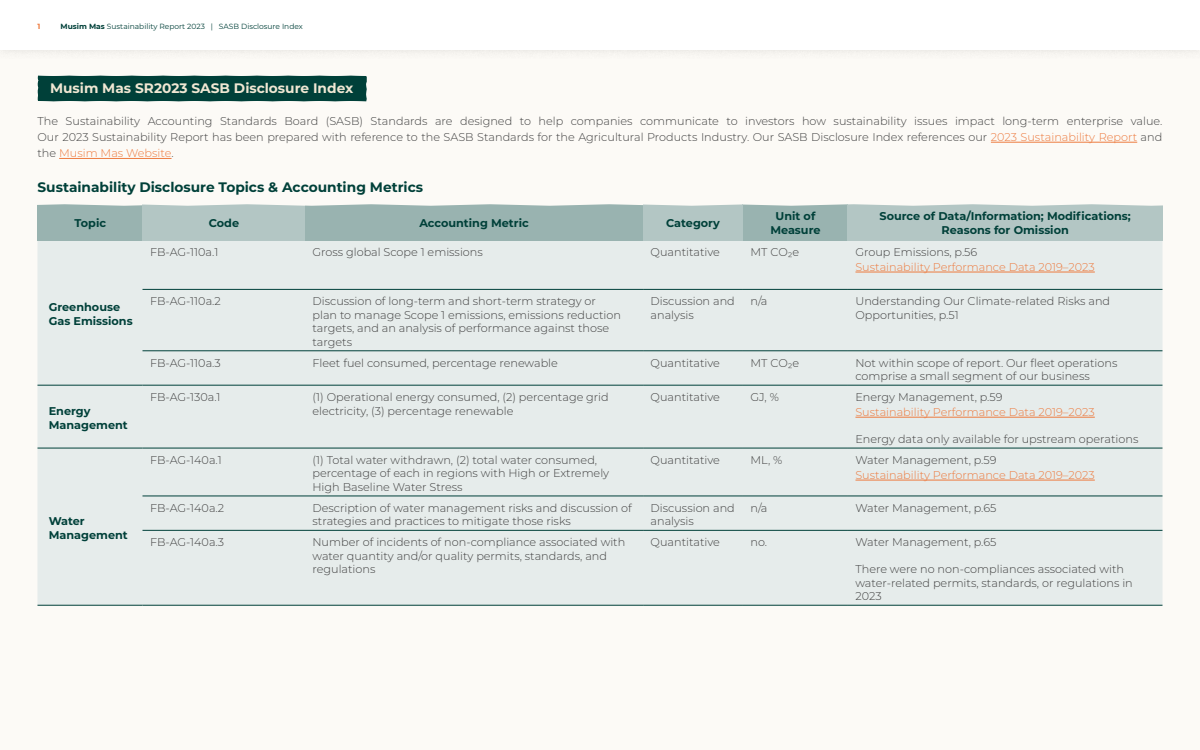
<style>
.page{position:relative;width:1200px;height:750px;background:#fff}
.page>*{position:absolute;margin:0;border:0;box-sizing:border-box;transform-origin:0 0}
.t1{font:700 13.75px "Montserrat";color:#004039}
.t2{font:700 13.75px "Montserrat";color:#f0e7d3}
.t3{font:300 11.25px/13.5px "Montserrat";color:#404040}
.t4{font:700 11.25px/13.5px "Montserrat";color:#004039}
.t5{font:300 11.25px "Montserrat";color:#ed7a3e}
.t6{font:7.5px "Montserrat";color:#004039}
.t7{font:700 7.5px "Montserrat";color:#ed7a3e}
.s1{font-weight:700}
.s2{color:#ed7a3e}
</style>
<div class="page">
<div style="left:0;top:10px;width:1200px;height:740px;background:#fcfaf6"></div>
<div style="left:0;top:0;width:1200px;height:59px;background:#f6f4f0"></div>
<div style="left:0;top:0;width:1200px;height:50px;background:#fff"></div>
<svg style="left:38px;top:75px;width:329px;height:27px;background:#104c45"></svg>
<hr style="left:991px;top:142px;width:146px;height:1px;background:#ed7a3e">
<hr style="left:59px;top:158px;width:113px;height:1px;background:#ed7a3e">
<div style="left:38px;top:240px;width:1124px;height:365px;background:#e6eceb"></div>
<hr style="left:142px;top:289px;width:163px;height:1px;background:#004039">
<hr style="left:305px;top:289px;width:338px;height:1px;background:#004039">
<hr style="left:643px;top:289px;width:100px;height:1px;background:#004039">
<hr style="left:743px;top:289px;width:105px;height:1px;background:#004039">
<hr style="left:848px;top:289px;width:314px;height:1px;background:#004039">
<hr style="left:142px;top:351px;width:163px;height:1px;background:#004039">
<hr style="left:305px;top:351px;width:338px;height:1px;background:#004039">
<hr style="left:643px;top:351px;width:100px;height:1px;background:#004039">
<hr style="left:743px;top:351px;width:105px;height:1px;background:#004039">
<hr style="left:848px;top:351px;width:314px;height:1px;background:#004039">
<hr style="left:38px;top:385px;width:104px;height:1px;background:#004039">
<hr style="left:142px;top:385px;width:163px;height:1px;background:#004039">
<hr style="left:305px;top:385px;width:338px;height:1px;background:#004039">
<hr style="left:643px;top:385px;width:100px;height:1px;background:#004039">
<hr style="left:743px;top:385px;width:105px;height:1px;background:#004039">
<hr style="left:848px;top:385px;width:314px;height:1px;background:#004039">
<hr style="left:38px;top:448px;width:104px;height:1px;background:#004039">
<hr style="left:142px;top:448px;width:163px;height:1px;background:#004039">
<hr style="left:305px;top:448px;width:338px;height:1px;background:#004039">
<hr style="left:643px;top:448px;width:100px;height:1px;background:#004039">
<hr style="left:743px;top:448px;width:105px;height:1px;background:#004039">
<hr style="left:848px;top:448px;width:314px;height:1px;background:#004039">
<hr style="left:142px;top:496px;width:163px;height:1px;background:#004039">
<hr style="left:305px;top:496px;width:338px;height:1px;background:#004039">
<hr style="left:643px;top:496px;width:100px;height:1px;background:#004039">
<hr style="left:743px;top:496px;width:105px;height:1px;background:#004039">
<hr style="left:848px;top:496px;width:314px;height:1px;background:#004039">
<hr style="left:142px;top:530px;width:163px;height:1px;background:#004039">
<hr style="left:305px;top:530px;width:338px;height:1px;background:#004039">
<hr style="left:643px;top:530px;width:100px;height:1px;background:#004039">
<hr style="left:743px;top:530px;width:105px;height:1px;background:#004039">
<hr style="left:848px;top:530px;width:314px;height:1px;background:#004039">
<hr style="left:38px;top:605px;width:104px;height:1px;background:#004039">
<hr style="left:142px;top:605px;width:163px;height:1px;background:#004039">
<hr style="left:305px;top:605px;width:338px;height:1px;background:#004039">
<hr style="left:643px;top:605px;width:100px;height:1px;background:#004039">
<hr style="left:743px;top:605px;width:105px;height:1px;background:#004039">
<hr style="left:848px;top:605px;width:314px;height:1px;background:#004039">
<hr style="left:855px;top:272px;width:240px;height:1px;background:#ed7a3e">
<hr style="left:855px;top:417px;width:240px;height:1px;background:#ed7a3e">
<hr style="left:855px;top:480px;width:240px;height:1px;background:#ed7a3e">
<svg style="left:38px;top:204px;width:1124px;height:36px;background:#a8bebb"></svg>
<p class="t7" style="left:38px;top:21px;width:4px">1</p>
<p class="t6" style="left:61px;top:21px;width:244px"><span class="s1">Musim Mas</span> Sustainability Report 2023 | SASB Disclosure Index</p>
<p class="t2" style="left:50px;top:79px;width:305px">Musim Mas SR2023 SASB Disclosure Index</p>
<p class="t3" style="left:38px;top:112px;width:1127px;line-height:16.2px;text-align:justify">The Sustainability Accounting Standards Board (SASB) Standards are designed to help companies communicate to investors how sustainability issues impact long-term enterprise value.<br>Our 2023 Sustainability Report has been prepared with reference to the SASB Standards for the Agricultural Products Industry. Our SASB Disclosure Index references our <span class="s2">2023 Sustainability Report</span> and the <span class="s2">Musim Mas Website</span>.</p>
<p class="t1" style="left:38px;top:177px;width:387px">Sustainability Disclosure Topics &amp; Accounting Metrics</p>
<p class="t4" style="left:75px;top:216px;width:33px">Topic</p>
<p class="t4" style="left:209px;top:216px;width:32px">Code</p>
<p class="t4" style="left:419px;top:216px;width:111px">Accounting Metric</p>
<p class="t4" style="left:666px;top:216px;width:55px">Category</p>
<p class="t4" style="left:770px;top:209px;width:52px;text-align:center">Unit of<br>Measure</p>
<p class="t4" style="left:880px;top:209px;width:253px;text-align:center">Source of Data/Information; Modifications;<br>Reasons for Omission</p>
<p class="t4" style="left:49px;top:300px;width:85px">Greenhouse<br>Gas Emissions</p>
<p class="t4" style="left:49px;top:404px;width:81px">Energy<br>Management</p>
<p class="t4" style="left:49px;top:514px;width:81px">Water<br>Management</p>
<p class="t3" style="left:150px;top:245px;width:70px">FB-AG-110a.1</p>
<p class="t3" style="left:312px;top:245px;width:172px">Gross global Scope 1 emissions</p>
<p class="t3" style="left:651px;top:245px;width:71px">Quantitative</p>
<p class="t3" style="left:750px;top:245px;width:50px">MT CO2e</p>
<p class="t3" style="left:855px;top:245px;width:123px">Group Emissions, p.56</p>
<p class="t5" style="left:855px;top:259px;width:241px">Sustainability Performance Data 2019–2023</p>
<p class="t3" style="left:150px;top:294px;width:72px">FB-AG-110a.2</p>
<p class="t3" style="left:312px;top:294px;width:310px">Discussion of long-term and short-term strategy or plan to manage Scope 1 emissions, emissions reduction targets, and an analysis of performance against those targets</p>
<p class="t3" style="left:651px;top:294px;width:86px">Discussion and analysis</p>
<p class="t3" style="left:750px;top:294px;width:18px">n/a</p>
<p class="t3" style="left:855px;top:294px;width:256px">Understanding Our Climate-related Risks and<br>Opportunities, p.51</p>
<p class="t3" style="left:150px;top:356px;width:72px">FB-AG-110a.3</p>
<p class="t3" style="left:312px;top:356px;width:247px">Fleet fuel consumed, percentage renewable</p>
<p class="t3" style="left:651px;top:356px;width:71px">Quantitative</p>
<p class="t3" style="left:750px;top:356px;width:50px">MT CO2e</p>
<p class="t3" style="left:855px;top:356px;width:263px">Not within scope of report. Our fleet operations comprise a small segment of our business</p>
<p class="t3" style="left:150px;top:390px;width:72px">FB-AG-130a.1</p>
<p class="t3" style="left:312px;top:390px;width:298px">(1) Operational energy consumed, (2) percentage grid electricity, (3) percentage renewable</p>
<p class="t3" style="left:651px;top:390px;width:71px">Quantitative</p>
<p class="t3" style="left:750px;top:390px;width:30px">GJ, %</p>
<p class="t3" style="left:855px;top:390px;width:149px">Energy Management, p.59</p>
<p class="t5" style="left:855px;top:404px;width:241px">Sustainability Performance Data 2019–2023</p>
<p class="t3" style="left:855px;top:432px;width:284px">Energy data only available for upstream operations</p>
<p class="t3" style="left:150px;top:453px;width:73px">FB-AG-140a.1</p>
<p class="t3" style="left:312px;top:453px;width:298px">(1) Total water withdrawn, (2) total water consumed, percentage of each in regions with High or Extremely<br>High Baseline Water Stress</p>
<p class="t3" style="left:651px;top:453px;width:71px">Quantitative</p>
<p class="t3" style="left:750px;top:453px;width:34px">ML, %</p>
<p class="t3" style="left:855px;top:453px;width:143px">Water Management, p.59</p>
<p class="t5" style="left:855px;top:467px;width:241px">Sustainability Performance Data 2019–2023</p>
<p class="t3" style="left:150px;top:501px;width:76px">FB-AG-140a.2</p>
<p class="t3" style="left:312px;top:501px;width:321px">Description of water management risks and discussion of strategies and practices to mitigate those risks</p>
<p class="t3" style="left:651px;top:501px;width:86px">Discussion and analysis</p>
<p class="t3" style="left:750px;top:501px;width:18px">n/a</p>
<p class="t3" style="left:855px;top:501px;width:143px">Water Management, p.65</p>
<p class="t3" style="left:150px;top:535px;width:76px">FB-AG-140a.3</p>
<p class="t3" style="left:312px;top:535px;width:314px">Number of incidents of non-compliance associated with water quantity and/or quality permits, standards, and regulations</p>
<p class="t3" style="left:651px;top:535px;width:71px">Quantitative</p>
<p class="t3" style="left:750px;top:535px;width:18px">no.</p>
<p class="t3" style="left:855px;top:535px;width:143px">Water Management, p.65</p>
<p class="t3" style="left:855px;top:562px;width:279px">There were no non-compliances associated with water-related permits, standards, or regulations in<br>2023</p>
</div>
